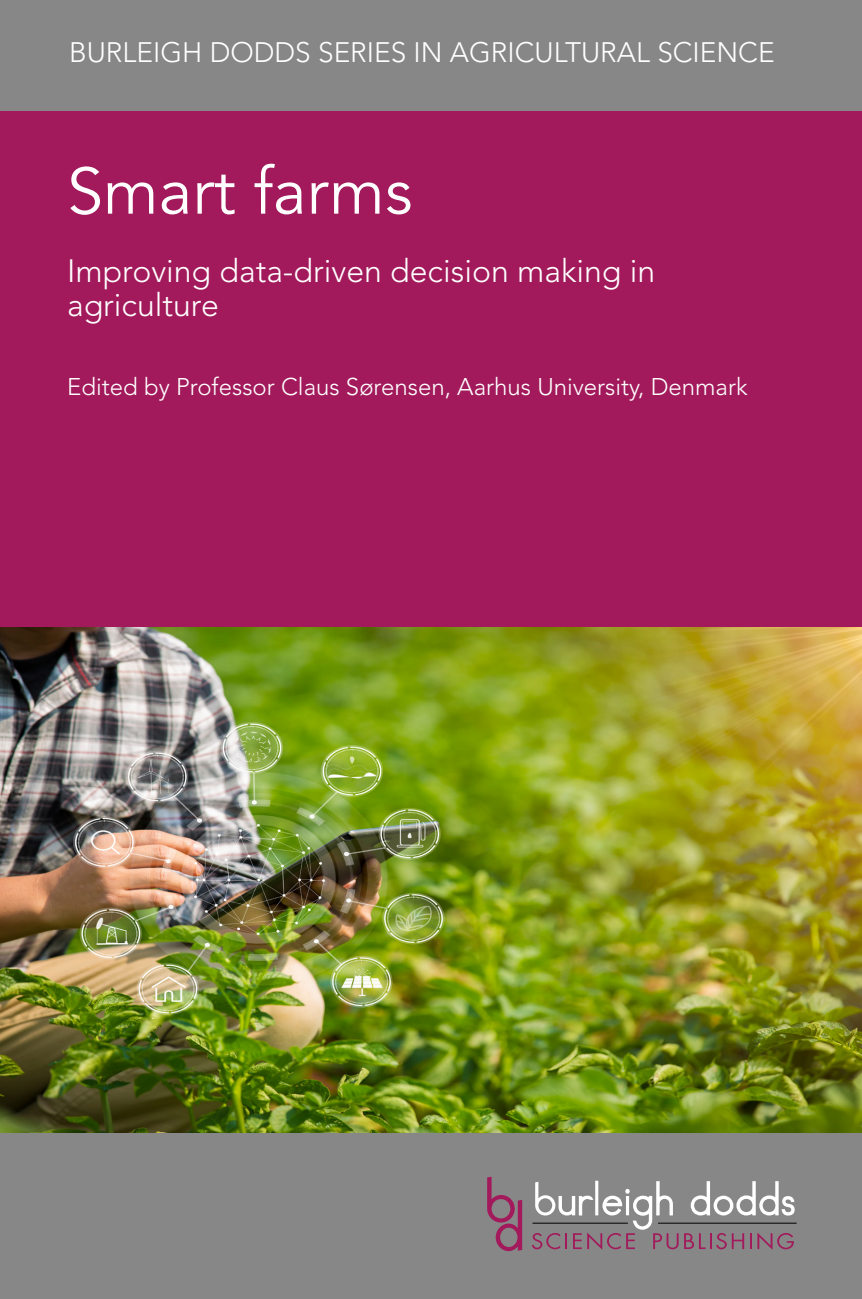
<style>
.page{position:relative;width:862px;height:1299px;background:#fff}
.page>*{position:absolute;margin:0;border:0;box-sizing:border-box;transform-origin:0 0}
.t1{font:65px "Avenir LT Std";color:#fff}
.t2{font:300 32px/34px "Avenir LT Std";color:#fff}
.t3{font:300 28px "Avenir LT Std";color:#fff}
.t4{font:300 24px "Avenir LT Std";color:#fff}
</style>
<div class="page">
<div style="left:0;top:0;width:862px;height:1298px;background:#a21a5b"></div>
<div style="left:0;top:1132px;width:862px;height:166px;background:#878787"></div>
<svg style="left:684px;top:1233px;width:60px;height:16px"></svg>
<svg style="left:750px;top:1233px;width:44px;height:16px"></svg>
<svg style="left:487px;top:1176px;width:35px;height:74px"></svg>
<svg style="left:690px;top:1181px;width:105px;height:35px"></svg>
<hr style="left:658px;top:1222px;width:138px;height:1px;background:#000">
<svg style="left:532px;top:1180px;width:146px;height:69px"></svg>
<div style="left:0;top:0;width:862px;height:110px;background:#878787"></div>
<img style="left:0;top:627px;width:862px;height:505px">
<p class="t3" style="left:69px;top:36px;width:707px">BURLEIGH DODDS SERIES IN AGRICULTURAL SCIENCE</p>
<h1 class="t1" style="left:67px;top:153px;width:347px">Smart farms</h1>
<h2 class="t2" style="left:67px;top:254px;width:590px">Improving data-driven decision making in agriculture</h2>
<p class="t4" style="left:67px;top:373px;width:682px">Edited by Professor Claus Sørensen, Aarhus University, Denmark</p>
</div>
